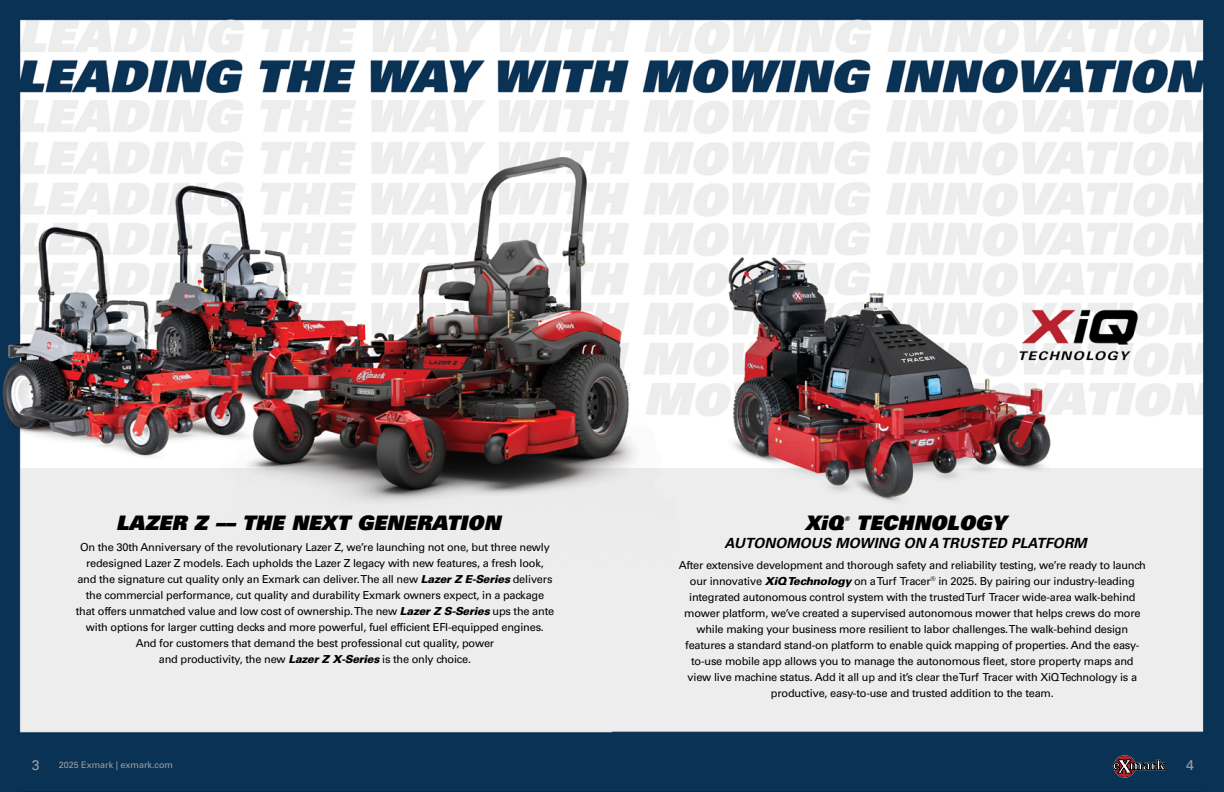
<style>
.page{position:relative;width:1224px;height:792px;background:#fff}
.page>*{position:absolute;margin:0;border:0;box-sizing:border-box;transform-origin:0 0}
.t1{font:20px "Univers LT Std X Black Obl";letter-spacing:.01em;color:#000}
.t2{font:italic 700 14px "Univers LT Std";letter-spacing:.01em;color:#000}
.t3{font:14px "Univers LT Std";color:#9fa1a4}
.t4{font:11px/16px "Univers LT Std";letter-spacing:-.02em;color:#000;text-align:center}
.t5{font:9px "Univers LT Std";color:#9fa1a4}
.t6{font:italic 900 6.4px "Univers LT Std";color:#000}
.s1{font-weight:900;font-style:italic}
</style>
<div class="page">
<img style="left:0;top:0;width:1224px;height:792px">
<svg style="left:1114px;top:755px;width:22px;height:23px"></svg>
<div style="left:1114px;top:756px;width:21px;height:21px;background:#b8232f;border-radius:50%"></div>
<svg style="left:1113px;top:759px;width:54px;height:15px"></svg>
<h1 class="t1" style="left:116px;top:510px;width:386px">LAZER Z –– THE NEXT GENERATION</h1>
<p class="t4" style="left:76px;top:539px;width:480px">On the 30th Anniversary of the revolutionary Lazer Z, we’re launching not one, but three newly redesigned Lazer Z models. Each upholds the Lazer Z legacy with new features, a fresh look, and the signature cut quality only an Exmark can deliver. The all new <span class="s1">Lazer Z E-Series</span> delivers the commercial performance, cut quality and durability Exmark owners expect, in a package that offers unmatched value and low cost of ownership. The new <span class="s1">Lazer Z S-Series</span> ups the ante with options for larger cutting decks and more powerful, fuel efficient EFI-equipped engines.<br>And for customers that demand the best professional cut quality, power<br>and productivity, the new <span class="s1">Lazer Z X-Series</span> is the only choice.</p>
<h1 class="t1" style="left:805px;top:510px;width:40px">XiQ</h1>
<p class="t6" style="left:845px;top:515px;width:7px">®</p>
<h1 class="t1" style="left:856px;top:510px;width:152px">TECHNOLOGY</h1>
<p class="t2" style="left:725px;top:535px;width:364px">AUTONOMOUS MOWING ON A TRUSTED PLATFORM</p>
<p class="t4" style="left:679px;top:557px;width:468px">After extensive development and thorough safety and reliability testing, we’re ready to launch our innovative <span class="s1">XiQ Technology</span> on a Turf Tracer<sup>®</sup> in 2025. By pairing our industry-leading integrated autonomous control system with the trusted Turf Tracer wide-area walk-behind mower platform, we’ve created a supervised autonomous mower that helps crews do more while making your business more resilient to labor challenges. The walk-behind design features a standard stand-on platform to enable quick mapping of properties. And the easy&shy;to-use mobile app allows you to manage the autonomous fleet, store property maps and view live machine status. Add it all up and it’s clear the Turf Tracer with XiQ Technology is a productive, easy-to-use and trusted addition to the team.</p>
<p class="t3" style="left:32px;top:757px;width:9px">3</p>
<p class="t5" style="left:59px;top:760px;width:116px">2025 Exmark | exmark.com</p>
<p class="t3" style="left:1186px;top:757px;width:9px">4</p>
</div>
